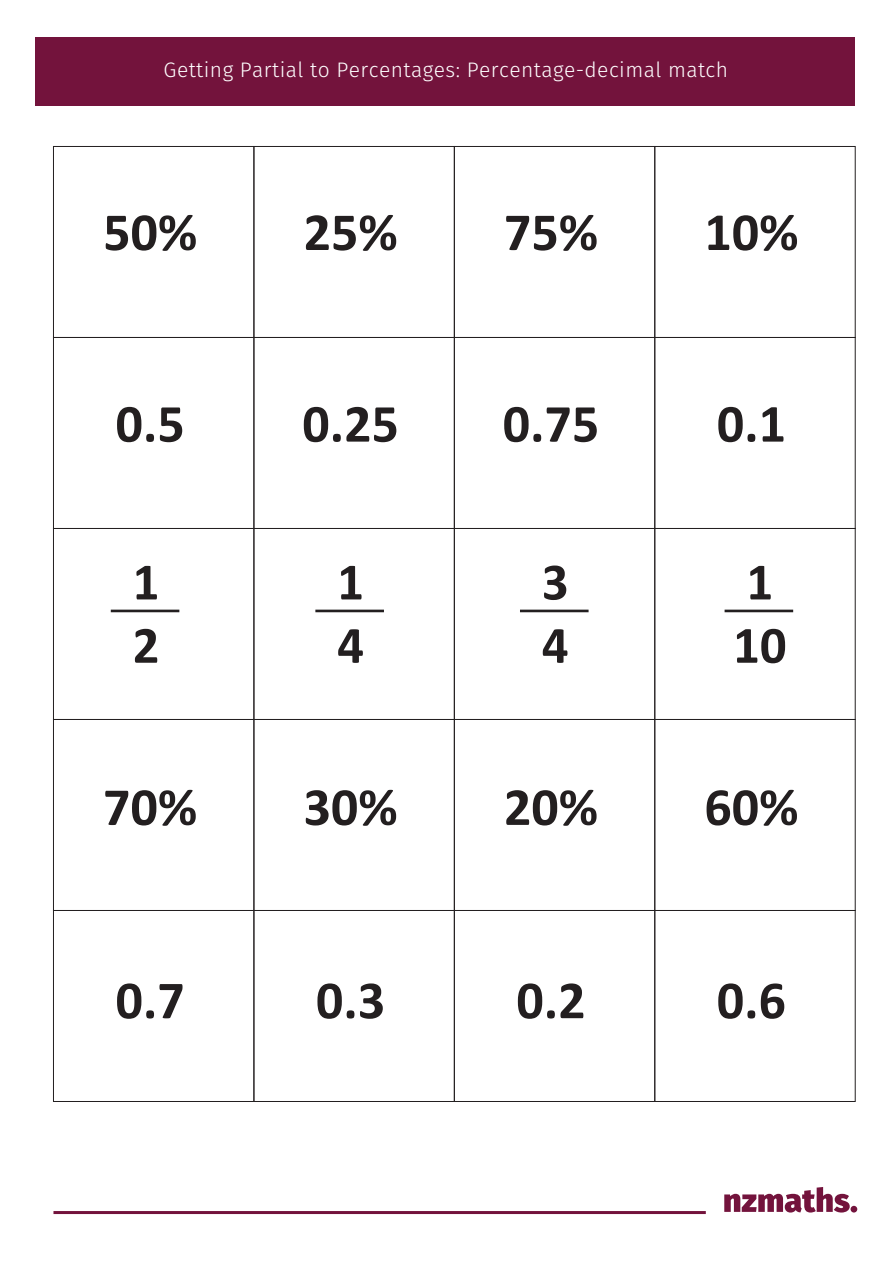
<style>
.page{position:relative;width:893px;height:1263px;background:#fff}
.page>*{position:absolute;margin:0;border:0;box-sizing:border-box;transform-origin:0 0}
.t1{font:700 54px "Calibri";color:#231f20}
.t2{font:700 52.8px/63.3px "Calibri";color:#231f20}
.t3{font:300 21px "Fira Sans";letter-spacing:.02em;color:#fff}
</style>
<div class="page">
<div style="left:36px;top:37px;width:819px;height:68px;background:#73133c"></div>
<hr style="left:53px;top:1211px;width:653px;height:3px;background:#73133c">
<div style="left:53px;top:146px;width:201px;height:192px;border:1px solid #231f20"></div>
<div style="left:254px;top:146px;width:201px;height:192px;border:1px solid #231f20"></div>
<div style="left:454px;top:146px;width:201px;height:192px;border:1px solid #231f20"></div>
<div style="left:654px;top:146px;width:202px;height:192px;border:1px solid #231f20"></div>
<div style="left:53px;top:337px;width:201px;height:192px;border:1px solid #231f20"></div>
<div style="left:254px;top:337px;width:201px;height:192px;border:1px solid #231f20"></div>
<div style="left:454px;top:337px;width:201px;height:192px;border:1px solid #231f20"></div>
<div style="left:654px;top:337px;width:202px;height:192px;border:1px solid #231f20"></div>
<div style="left:53px;top:528px;width:201px;height:192px;border:1px solid #231f20"></div>
<div style="left:254px;top:528px;width:201px;height:192px;border:1px solid #231f20"></div>
<div style="left:454px;top:528px;width:201px;height:192px;border:1px solid #231f20"></div>
<div style="left:654px;top:528px;width:202px;height:192px;border:1px solid #231f20"></div>
<div style="left:53px;top:719px;width:201px;height:192px;border:1px solid #231f20"></div>
<div style="left:254px;top:719px;width:201px;height:192px;border:1px solid #231f20"></div>
<div style="left:454px;top:719px;width:201px;height:192px;border:1px solid #231f20"></div>
<div style="left:654px;top:719px;width:202px;height:192px;border:1px solid #231f20"></div>
<div style="left:53px;top:910px;width:201px;height:192px;border:1px solid #231f20"></div>
<div style="left:254px;top:910px;width:201px;height:192px;border:1px solid #231f20"></div>
<div style="left:454px;top:910px;width:201px;height:192px;border:1px solid #231f20"></div>
<div style="left:654px;top:910px;width:202px;height:192px;border:1px solid #231f20"></div>
<hr style="left:111px;top:610px;width:68px;height:2px;background:#231f20">
<hr style="left:315px;top:610px;width:69px;height:2px;background:#231f20">
<hr style="left:520px;top:610px;width:69px;height:2px;background:#231f20">
<hr style="left:725px;top:610px;width:68px;height:2px;background:#231f20">
<svg style="left:724px;top:1187px;width:126px;height:25px"></svg>
<div style="left:850px;top:1206px;width:7px;height:6px;background:#73133c;border-radius:50%"></div>
<p class="t3" style="left:164px;top:55px;width:566px">Getting Partial to Percentages: Percentage-decimal match</p>
<h1 class="t1" style="left:103px;top:198px;width:96px">50%</h1>
<h1 class="t1" style="left:304px;top:198px;width:96px">25%</h1>
<h1 class="t1" style="left:504px;top:198px;width:96px">75%</h1>
<h1 class="t1" style="left:704px;top:198px;width:96px">10%</h1>
<h1 class="t1" style="left:116px;top:389px;width:71px">0.5</h1>
<h1 class="t1" style="left:302px;top:389px;width:98px">0.25</h1>
<h1 class="t1" style="left:503px;top:389px;width:98px">0.75</h1>
<h1 class="t1" style="left:717px;top:389px;width:71px">0.1</h1>
<h2 class="t2" style="left:133px;top:550px;width:28px">1<br>2</h2>
<h2 class="t2" style="left:337px;top:550px;width:28px">1<br>4</h2>
<h2 class="t2" style="left:542px;top:550px;width:28px">3<br>4</h2>
<h2 class="t2" style="left:733px;top:550px;width:55px">1<br>10</h2>
<h1 class="t1" style="left:103px;top:772px;width:96px">70%</h1>
<h1 class="t1" style="left:304px;top:772px;width:96px">30%</h1>
<h1 class="t1" style="left:504px;top:772px;width:96px">20%</h1>
<h1 class="t1" style="left:704px;top:772px;width:96px">60%</h1>
<h1 class="t1" style="left:116px;top:966px;width:71px">0.7</h1>
<h1 class="t1" style="left:316px;top:966px;width:71px">0.3</h1>
<h1 class="t1" style="left:516px;top:966px;width:71px">0.2</h1>
<h1 class="t1" style="left:717px;top:966px;width:71px">0.6</h1>
</div>
